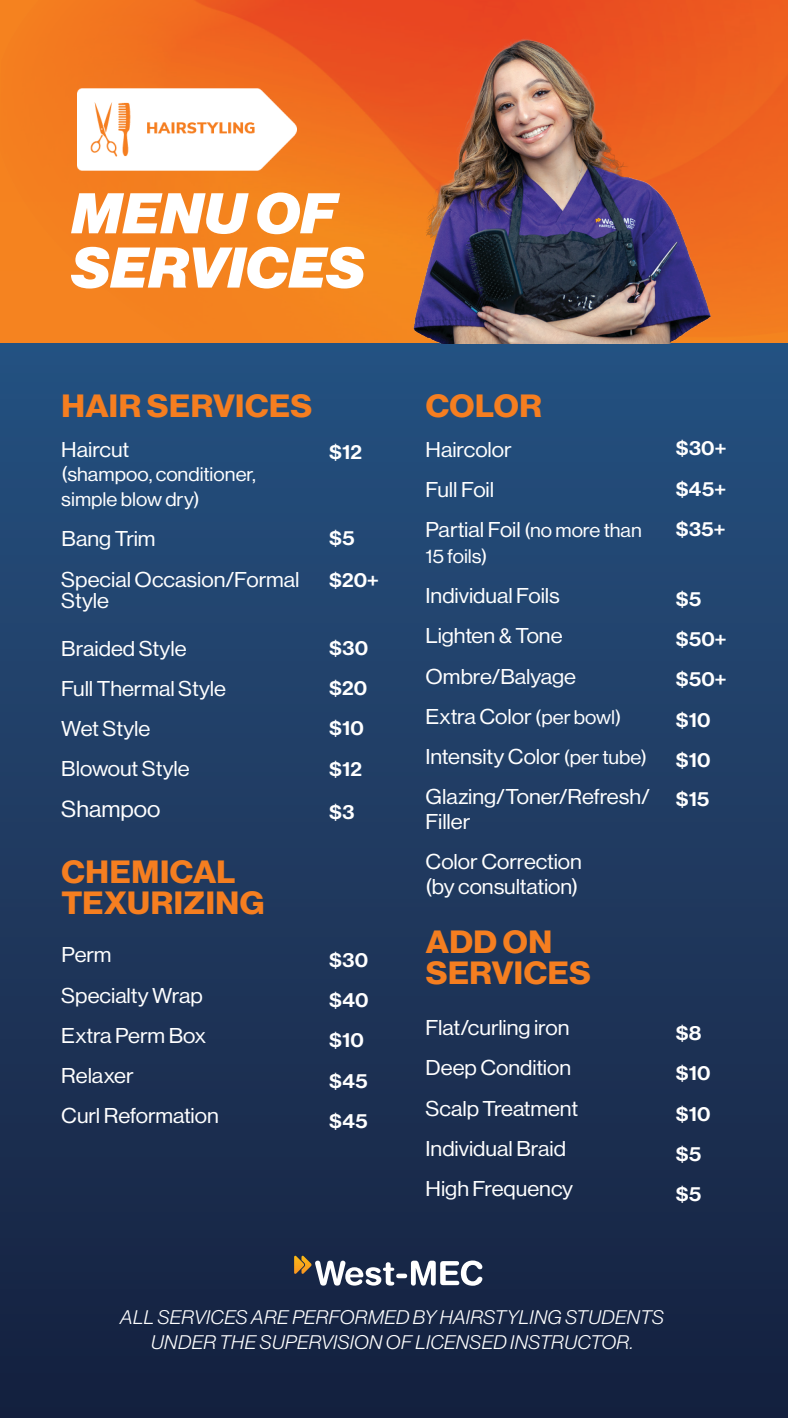
<style>
.page{position:relative;width:788px;height:1418px;background:#fff}
.page>*{position:absolute;margin:0;border:0;box-sizing:border-box;transform-origin:0 0}
.t1{font:56px "N Haas Grotesk DS Pro 96 Blk It";letter-spacing:.015em;color:#fff;scale:1.06 1}
.t2{font:31.5px/31.5px "N Haas Grotesk DS Pro 75 Bd";letter-spacing:.015em;color:#f57e20;scale:1.06 1}
.t3{font:22.75px "N Haas Grotesk DS Pro 55 Rg";color:#fff;scale:1.06 1}
.t4{font:21px/40.2px "N Haas Grotesk DS Pro 55 Rg";color:#fff;scale:1.06 1}
.t5{font:19.25px/24.5px "N Haas Grotesk DS Pro 46 Lt It";letter-spacing:.015em;color:#fff;text-align:center;scale:1.06 1}
.t6{font:19.25px/40.2px "N Haas Grotesk DS Pro 65 Md";letter-spacing:.005em;color:#fff;scale:1.06 1}
.t7{font:19.25px/24.5px "N Haas Grotesk DS Pro 55 Rg";letter-spacing:.005em;color:#fff;scale:1.06 1}
.s1{font-size:19.25px}
</style>
<div class="page">
<img style="left:0;top:0;width:788px;height:343px">
<div style="left:0;top:343px;width:788px;height:1075px;background:linear-gradient(to bottom,#265181,#16203d)"></div>
<img style="left:78px;top:88px;width:218px;height:82px">
<svg style="left:294px;top:1255px;width:100px;height:30px"></svg>
<div style="left:396px;top:1273px;width:11px;height:5px;background:#fff;border-radius:3px"></div>
<svg style="left:411px;top:1260px;width:71px;height:25px"></svg>
<img style="left:311px;top:29px;width:470px;height:314px">
<p class="t1" style="left:71px;top:181px;width:251px">MENU OF</p>
<p class="t1" style="left:71px;top:235px;width:278px">SERVICES</p>
<p class="t2" style="left:62px;top:390px;width:238px">HAIR SERVICES</p>
<p class="t4" style="left:61px;top:429px;width:66px">Haircut</p>
<p class="t7" style="left:61px;top:462px;width:185px">(shampoo, conditioner, simple blow dry)</p>
<p class="t4" style="left:61px;top:519px;width:226px">Bang Trim<br>Special Occasion/Formal</p>
<p class="t4" style="left:61px;top:580px;width:47px">Style</p>
<p class="t4" style="left:61px;top:628px;width:157px">Braided Style<br>Full Thermal Style<br>Wet Style<br>Blowout Style</p>
<p class="t3" style="left:61px;top:796px;width:95px">Shampoo</p>
<p class="t6" style="left:329px;top:432px;width:32px">$12</p>
<p class="t6" style="left:329px;top:517px;width:48px;line-height:42px">$5 $20+</p>
<p class="t6" style="left:329px;top:628px;width:38px">$30 $20 $10 $12</p>
<p class="t6" style="left:329px;top:793px;width:25px">$3</p>
<p class="t2" style="left:62px;top:856px;width:193px">CHEMICAL<br>TEXURIZING</p>
<p class="t4" style="left:61px;top:935px;width:150px">Perm<br>Specialty Wrap<br>Extra Perm Box<br>Relaxer<br>Curl Reformation</p>
<p class="t6" style="left:329px;top:940px;width:39px">$30 $40 $10 $45 $45</p>
<p class="t2" style="left:426px;top:390px;width:111px">COLOR</p>
<p class="t4" style="left:425px;top:429px;width:206px">Haircolor<br>Full Foil<br>Partial Foil <span class="s1">(no more than</span></p>
<p class="t7" style="left:425px;top:544px;width:60px">15 foils)</p>
<p class="t4" style="left:425px;top:576px;width:213px">Individual Foils<br>Lighten &amp; Tone<br>Ombre/Balyage<br>Extra Color <span class="s1">(per bowl)<br></span>Intensity Color <span class="s1">(per tube)<br></span>Glazing/Toner/Refresh/</p>
<p class="t4" style="left:425px;top:801px;width:149px">Filler<br>Color Correction</p>
<p class="t4" style="left:425px;top:867px;width:146px">(by consultation)</p>
<p class="t6" style="left:675px;top:429px;width:49px;text-align:justify">$30+ $45+ $35+</p>
<p class="t6" style="left:675px;top:579px;width:50px">$5 $50+ $50+ $10 $10</p>
<p class="t6" style="left:675px;top:780px;width:33px">$15</p>
<p class="t2" style="left:426px;top:926px;width:157px">ADD ON<br>SERVICES</p>
<p class="t4" style="left:425px;top:1007px;width:145px">Flat/curling iron<br>Deep Condition<br>Scalp Treatment<br>Individual Braid<br>High Frequency</p>
<p class="t6" style="left:675px;top:1013px;width:34px">$8 $10 $10 $5 $5</p>
<p class="t5" style="left:120px;top:1305px;width:514px">ALL SERVICES ARE PERFORMED BY HAIRSTYLING STUDENTS<br>UNDER THE SUPERVISION OF LICENSED INSTRUCTOR.</p>
</div>
